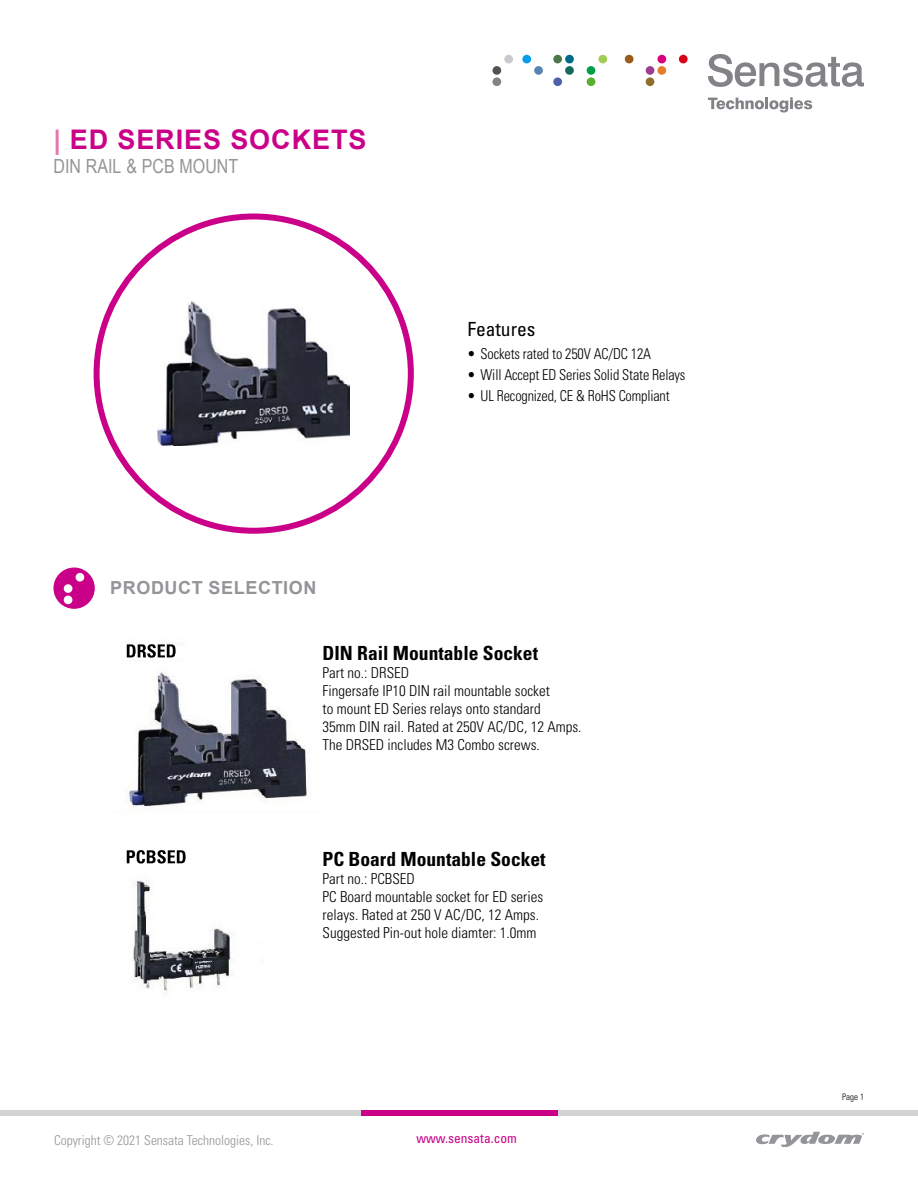
<style>
.page{position:relative;width:918px;height:1188px;background:#fff}
.page>*{position:absolute;margin:0;border:0;box-sizing:border-box;transform-origin:0 0}
.t1{font:700 27px "Arial";letter-spacing:.035em;color:#ca0088}
.t2{font:700 condensed 19.5px "Univers";color:#000}
.t3{font:19.5px "Arial Narrow";color:#939598}
.t4{font:condensed 19.5px "Univers LT Std";color:#000}
.t5{font:700 18px "Arial";letter-spacing:.035em;color:#939598}
.t6{font:300 condensed 15px/18px "Univers";color:#000}
.t7{font:300 condensed 15px "Univers";color:#000;scale:.95 1}
.t8{font:300 condensed 13.5px "Univers";color:#939598}
.t9{font:condensed 13.5px "Univers LT Std";color:#ca0088}
.t10{font:300 condensed 9px "Univers";color:#000}
.s1{color:#e777af}
</style>
<div class="page">
<svg style="left:708px;top:54px;width:156px;height:33px"></svg>
<svg style="left:708px;top:97px;width:104px;height:15px"></svg>
<div style="left:492px;top:77px;width:9px;height:9px;background:#828287;border-radius:50%"></div>
<div style="left:522px;top:55px;width:9px;height:8px;background:#009eed;border-radius:50%"></div>
<div style="left:534px;top:66px;width:9px;height:9px;background:#5982b0;border-radius:50%"></div>
<div style="left:553px;top:55px;width:9px;height:8px;background:#4f784a;border-radius:50%"></div>
<div style="left:565px;top:55px;width:9px;height:8px;background:#006b87;border-radius:50%"></div>
<div style="left:565px;top:66px;width:9px;height:9px;background:#146b5c;border-radius:50%"></div>
<div style="left:553px;top:77px;width:9px;height:9px;background:#4f61ad;border-radius:50%"></div>
<div style="left:598px;top:55px;width:9px;height:8px;background:#a1cc52;border-radius:50%"></div>
<div style="left:587px;top:66px;width:8px;height:9px;background:#009e45;border-radius:50%"></div>
<div style="left:587px;top:77px;width:8px;height:9px;background:#59b030;border-radius:50%"></div>
<div style="left:657px;top:55px;width:9px;height:8px;background:#d9007a;border-radius:50%"></div>
<div style="left:646px;top:66px;width:8px;height:9px;background:#9c3d91;border-radius:50%"></div>
<div style="left:657px;top:66px;width:9px;height:9px;background:#e87a2b;border-radius:50%"></div>
<div style="left:646px;top:77px;width:8px;height:9px;background:#8c7029;border-radius:50%"></div>
<div style="left:679px;top:55px;width:9px;height:8px;background:#d90017;border-radius:50%"></div>
<div style="left:504px;top:55px;width:9px;height:8px;background:#c7c9cc;border-radius:50%"></div>
<div style="left:492px;top:66px;width:9px;height:9px;background:#525254;border-radius:50%"></div>
<div style="left:625px;top:55px;width:9px;height:8px;background:#995c1a;border-radius:50%"></div>
<div style="left:0;top:1110px;width:918px;height:6px;background:#d1d3d4"></div>
<div style="left:361px;top:1110px;width:197px;height:6px;background:#ca0088"></div>
<div style="left:53px;top:568px;width:42px;height:41px;background:#ca0088;border-radius:50%"></div>
<div style="left:76px;top:573px;width:8px;height:9px;background:#fff;border-radius:50%"></div>
<div style="left:64px;top:584px;width:8px;height:9px;background:#fff;border-radius:50%"></div>
<div style="left:64px;top:596px;width:8px;height:8px;background:#fff;border-radius:50%"></div>
<img style="left:158px;top:302px;width:192px;height:143px">
<img style="left:126px;top:642px;width:181px;height:351px">
<svg style="left:127px;top:644px;width:49px;height:14px"></svg>
<svg style="left:127px;top:850px;width:59px;height:14px"></svg>
<svg style="left:756px;top:1132px;width:108px;height:15px"></svg>
<h1 class="t1" style="left:53px;top:121px;width:315px"><span class="s1">|</span> ED SERIES SOCKETS</h1>
<h2 class="t3" style="left:53px;top:152px;width:186px">DIN RAIL &amp; PCB MOUNT</h2>
<p class="t5" style="left:110px;top:575px;width:208px">PRODUCT SELECTION</p>
<h2 class="t4" style="left:467px;top:317px;width:70px">Features</h2>
<p class="t7" style="left:467px;top:344px;width:195px">• Sockets rated to 250V AC/DC 12A</p>
<p class="t7" style="left:467px;top:365px;width:231px">• Will Accept ED Series Solid State Relays</p>
<p class="t7" style="left:467px;top:386px;width:215px">• UL Recognized, CE &amp; RoHS Compliant</p>
<h2 class="t2" style="left:323px;top:641px;width:217px">DIN Rail Mountable Socket</h2>
<p class="t6" style="left:323px;top:664px;width:261px">Part no.: DRSED<br>Fingersafe IP10 DIN rail mountable socket<br>to mount ED Series relays onto standard<br>35mm DIN rail. Rated at 250V AC/DC, 12 Amps.<br>The DRSED includes M3 Combo screws.</p>
<h2 class="t2" style="left:323px;top:847px;width:225px">PC Board Mountable Socket</h2>
<p class="t6" style="left:323px;top:869px;width:222px">Part no.: PCBSED<br>PC Board mountable socket for ED series relays. Rated at 250 V AC/DC, 12 Amps.<br>Suggested Pin-out hole diamter: 1.0mm</p>
<p class="t8" style="left:54px;top:1132px;width:221px">Copyright © 2021 Sensata Technologies, Inc.</p>
<p class="t9" style="left:416px;top:1130px;width:102px">www.sensata.com</p>
<p class="t10" style="left:842px;top:1092px;width:23px">Page 1</p>
</div>
